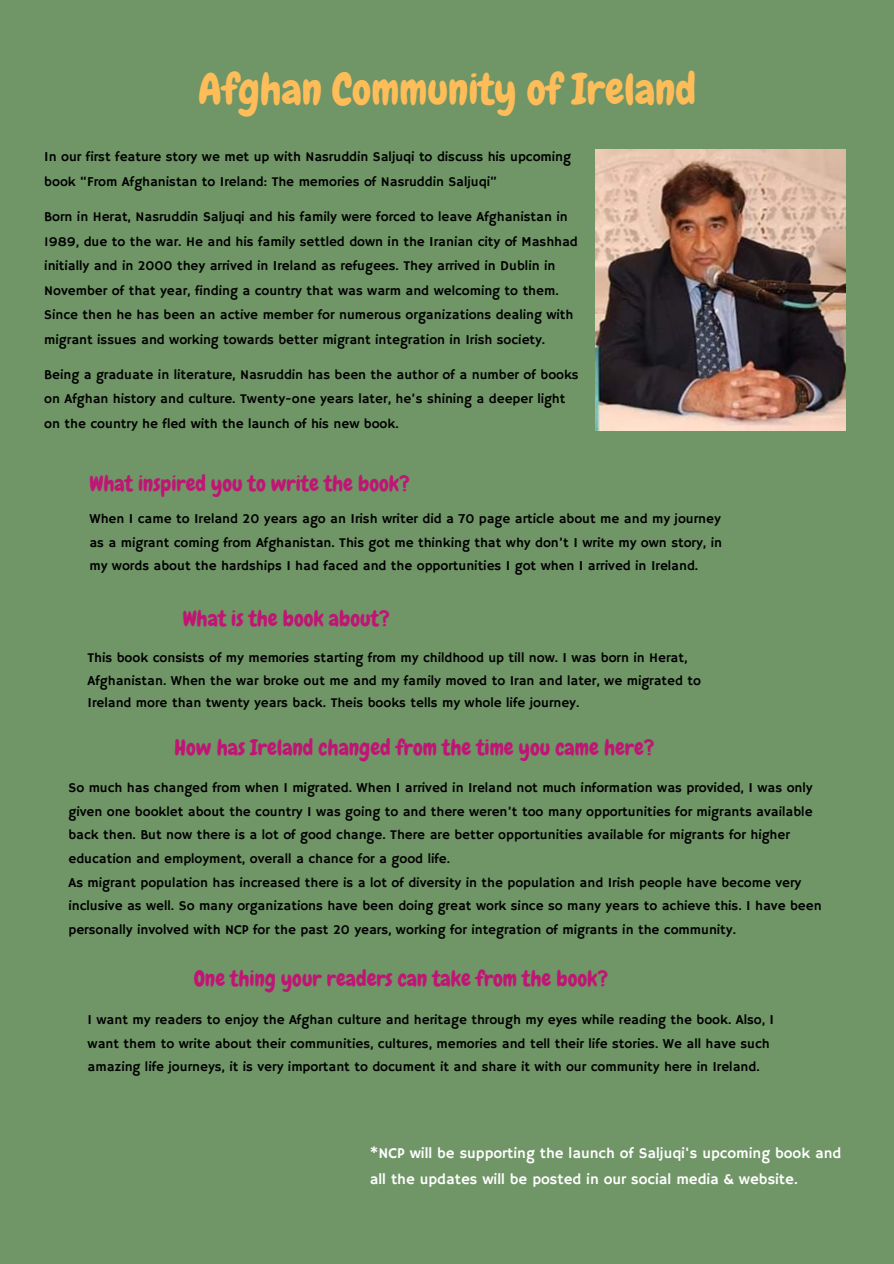
<style>
.page{position:relative;width:894px;height:1264px;background:#fff}
.page>*{position:absolute;margin:0;border:0;box-sizing:border-box;transform-origin:0 0}
.t1{font:42.75px "Chewy";color:#ffbd59}
.t2{font:21.75px "Chewy";color:#c01575}
.t3{font:15px/26px "Hammersmith One";color:#fefefe}
.t4{font:13.5px/23.7px "Hammersmith One";color:#000}
</style>
<div class="page">
<div style="left:0;top:0;width:893px;height:1263px;background:#709667"></div>
<img style="left:595px;top:150px;width:250px;height:280px">
<p class="t1" style="left:198px;top:62px;width:499px">Afghan Community of Ireland</p>
<p class="t4" style="left:44px;top:145px;width:528px;line-height:24.5px">In our first feature story we met up with Nasruddin Saljuqi to discuss his upcoming book “From Afghanistan to Ireland: The memories of Nasruddin Saljuqi”</p>
<p class="t4" style="left:44px;top:205px;width:535px;line-height:24.5px">Born in Herat, Nasruddin Saljuqi and his family were forced to leave Afghanistan in 1989, due to the war. He and his family settled down in the Iranian city of Mashhad initially and in 2000 they arrived in Ireland as refugees. They arrived in Dublin in November of that year, finding a country that was warm and welcoming to them.<br>Since then he has been an active member for numerous organizations dealing with migrant issues and working towards better migrant integration in Irish society.</p>
<p class="t4" style="left:44px;top:363px;width:535px;line-height:24.5px">Being a graduate in literature, Nasruddin has been the author of a number of books on Afghan history and culture. Twenty-one years later, he’s shining a deeper light on the country he fled with the launch of his new book.</p>
<p class="t2" style="left:89px;top:469px;width:322px">What inspired you to write the book?</p>
<p class="t4" style="left:89px;top:507px;width:634px;text-align:justify">When I came to Ireland 20 years ago an Irish writer did a 70 page article about me and my journey as a migrant coming from Afghanistan. This got me thinking that why don’t I write my own story, in my words about the hardships I had faced and the opportunities I got when I arrived in Ireland.</p>
<p class="t2" style="left:183px;top:605px;width:208px">What is the book about?</p>
<p class="t4" style="left:87px;top:647px;width:615px;line-height:22.5px">This book consists of my memories starting from my childhood up till now. I was born in Herat,<br>Afghanistan. When the war broke out me and my family moved to Iran and later, we migrated to<br>Ireland more than twenty years back. Theis books tells my whole life journey.</p>
<p class="t2" style="left:174px;top:733px;width:481px">How has Ireland changed from the time you came here?</p>
<p class="t4" style="left:68px;top:776px;width:745px">So much has changed from when I migrated. When I arrived in Ireland not much information was provided, I was only given one booklet about the country I was going to and there weren’t too many opportunities for migrants available back then. But now there is a lot of good change. There are better opportunities available for migrants for higher education and employment, overall a chance for a good life.</p>
<p class="t4" style="left:68px;top:871px;width:754px">As migrant population has increased there is a lot of diversity in the population and Irish people have become very inclusive as well. So many organizations have been doing great work since so many years to achieve this. I have been personally involved with NCP for the past 20 years, working for integration of migrants in the community.</p>
<p class="t2" style="left:194px;top:964px;width:415px">One thing your readers can take from the book?</p>
<p class="t4" style="left:87px;top:1008px;width:687px">I want my readers to enjoy the Afghan culture and heritage through my eyes while reading the book. Also, I want them to write about their communities, cultures, memories and tell their life stories. We all have such amazing life journeys, it is very important to document it and share it with our community here in Ireland.</p>
<p class="t3" style="left:369px;top:1140px;width:473px">*NCP will be supporting the launch of Saljuqi's upcoming book and all the updates will be posted in our social media &amp; website.</p>
</div>
